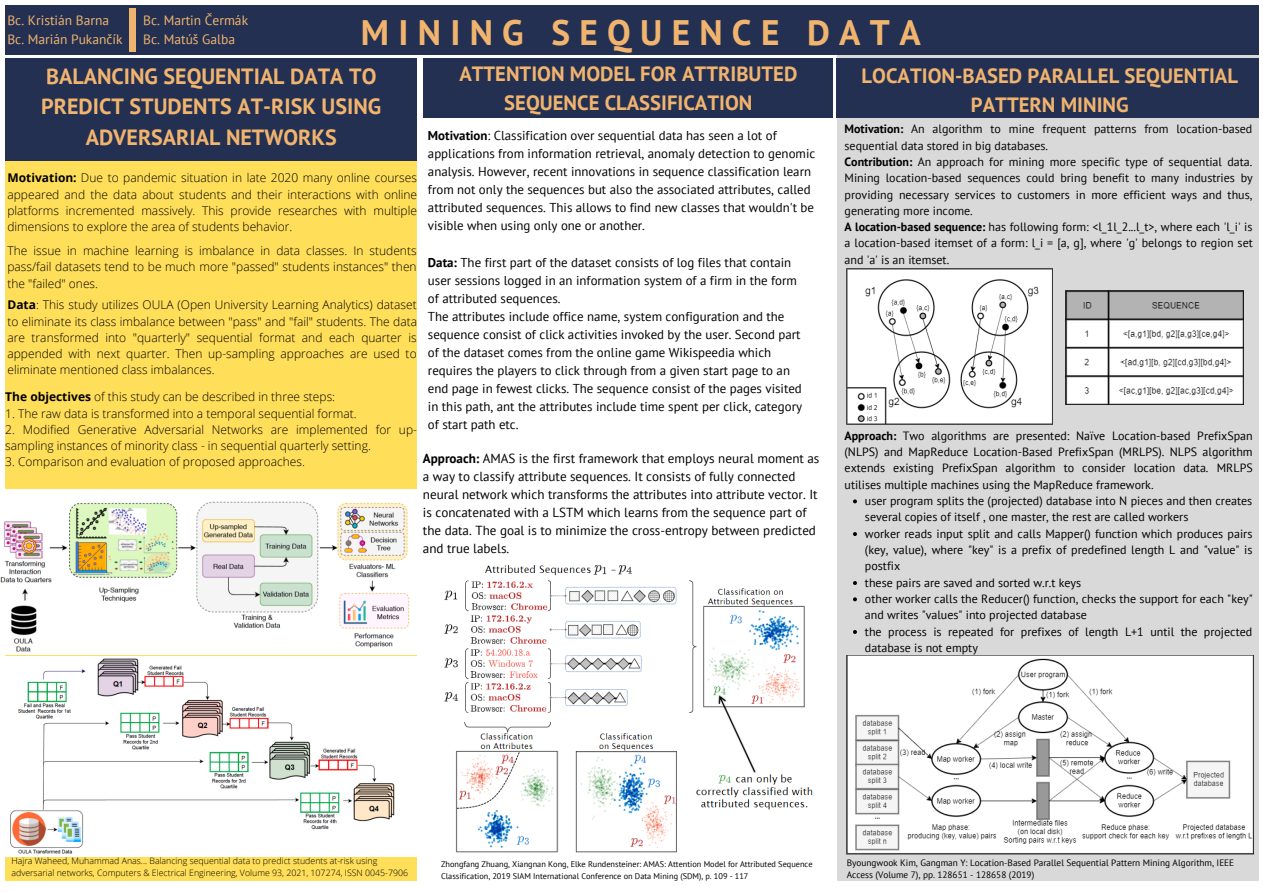
<style>
.page{position:relative;width:1263px;height:893px;background:#fff}
.page>*{position:absolute;margin:0;border:0;box-sizing:border-box;transform-origin:0 0}
.t1{font:700 35.33px "PT Sans";letter-spacing:.265em;color:#f1b46f}
.t2{font:700 22.05px/30.4px "PT Sans";color:#f1b46f;text-align:center}
.t3{font:700 20.62px/28.9px "PT Sans";color:#f1b46f;text-align:center}
.t4{font:300 15px "Open Sans";color:#000}
.t5{font:13.5px "PT Sans";color:#f1b46f}
.t6{font:13.12px/18px "PT Sans";color:#000}
.t7{font:12.9px/18px "PT Sans";color:#000}
.t8{font:300 12px/16.4px "Open Sans";color:#000;text-align:justify}
.t9{font:12px/16.4px "PT Sans";color:#000}
.t10{font:12px/16.4px "PT Sans";color:#030303;text-align:justify}
.t11{font:9.3px/13px "PT Sans";color:#000}
.t12{font:300 8.77px/11.9px "Open Sans";color:#000}
.t13{font:8.32px/11.6px "PT Sans";color:#000}
.s1{font-weight:700;color:#000}
.s2{font-weight:700}
</style>
<div class="page">
<div style="left:837px;top:54px;width:422px;height:826px;background:#d9d9d9"></div>
<img style="left:847px;top:269px;width:205px;height:155px">
<img style="left:1066px;top:290px;width:177px;height:114px">
<div style="left:836px;top:58px;width:423px;height:60px;background:#233052"></div>
<div style="left:5px;top:5px;width:1254px;height:50px;background:#233052"></div>
<div style="left:423px;top:58px;width:409px;height:60px;background:#233052"></div>
<div style="left:5px;top:161px;width:412px;height:719px;background:#ffde59"></div>
<img style="left:0;top:489px;width:417px;height:165px">
<img style="left:5px;top:656px;width:412px;height:200px">
<div style="left:5px;top:58px;width:412px;height:103px;background:#233052"></div>
<img style="left:444px;top:565px;width:369px;height:288px">
<img style="left:847px;top:655px;width:406px;height:200px">
<div style="left:130px;top:8px;width:6px;height:44px;background:#f1b46f"></div>
<svg style="left:853px;top:499px;width:4px;height:4px"></svg>
<svg style="left:853px;top:532px;width:4px;height:4px"></svg>
<svg style="left:853px;top:581px;width:4px;height:4px"></svg>
<svg style="left:853px;top:597px;width:4px;height:4px"></svg>
<svg style="left:853px;top:630px;width:4px;height:4px"></svg>
<p class="t5" style="left:143px;top:12px;width:106px">Bc. Martin Čermák</p>
<p class="t5" style="left:143px;top:30px;width:93px">Bc. Matúš Galba</p>
<p class="t2" style="left:41px;top:61px;width:341px">BALANCING SEQUENTIAL DATA TO<br>PREDICT STUDENTS AT-RISK USING<br>ADVERSARIAL NETWORKS</p>
<p class="t5" style="left:7px;top:12px;width:103px">Bc. Kristián Barna</p>
<p class="t5" style="left:7px;top:30px;width:117px">Bc. Marián Pukančík</p>
<p class="t1" style="left:361px;top:9px;width:561px">MINING SEQUENCE DATA</p>
<p class="t3" style="left:459px;top:59px;width:340px">ATTENTION MODEL FOR ATTRIBUTED<br>SEQUENCE CLASSIFICATION</p>
<p class="t3" style="left:861px;top:61px;width:378px">LOCATION-BASED PARALLEL SEQUENTIAL<br>PATTERN MINING</p>
<p class="t10" style="left:844px;top:121px;width:409px"><span class="s1">Motivation:</span> An algorithm to mine frequent patterns from location-based sequential data stored in big databases.</p>
<p class="t10" style="left:844px;top:153px;width:410px"><span class="s1">Contribution:</span> An approach for mining more specific type of sequential data.<br>Mining location-based sequences could bring benefit to many industries by providing necessary services to customers in more efficient ways and thus, generating more income.</p>
<p class="t10" style="left:844px;top:218px;width:410px"><span class="s1">A location-based sequence:</span> has following form: &lt;l_1l_2...l_t&gt;, where each 'l_i' is a location-based itemset of a form: l_i = [a, g], where 'g' belongs to region set and 'a' is an itemset.</p>
<p class="t7" style="left:428px;top:126px;width:389px"><span class="s2">Motivation</span>: Classification over sequential data has seen a lot of applications from information retrieval, anomaly detection to genomic analysis. However, recent innovations in sequence classification learn from not only the sequences but also the associated attributes, called attributed sequences. This allows to find new classes that wouldn't be visible when using only one or another.</p>
<p class="t8" style="left:7px;top:169px;width:411px"><span class="s2">Motivation:</span> Due to pandemic situation in late 2020 many online courses appeared and the data about students and their interactions with online platforms incremented massively. This provide researches with multiple dimensions to explore the area of students behavior.</p>
<p class="t8" style="left:7px;top:242px;width:411px">The issue in machine learning is imbalance in data classes. In students pass/fail datasets tend to be much more "passed" students instances" then the "failed" ones.</p>
<p class="t7" style="left:428px;top:253px;width:370px"><span class="s2">Data:</span> The first part of the dataset consists of log files that contain user sessions logged in an information system of a firm in the form of attributed sequences.</p>
<p class="t7" style="left:428px;top:307px;width:376px">The attributes include office name, system configuration and the sequence consist of click activities invoked by the user. Second part of the dataset comes from the online game Wikispeedia which requires the players to click through from a given start page to an end page in fewest clicks. The sequence consist of the pages visited in this path, ant the attributes include time spent per click, category of start path etc.</p>
<p class="t8" style="left:7px;top:296px;width:411px"><span class="s2">Data</span>: This study utilizes OULA (Open University Learning Analytics) dataset to eliminate its class imbalance between "pass" and "fail" students. The data are transformed into "quarterly" sequential format and each quarter is appended with next quarter. Then up-sampling approaches are used to eliminate mentioned class imbalances.</p>
<p class="t4" style="left:7px;top:377px;width:5px">.</p>
<p class="t8" style="left:5px;top:388px;width:331px"><span class="s2">The objectives</span> of this study can be described in three steps:</p>
<p class="t8" style="left:5px;top:405px;width:353px">1. The raw data is transformed into a temporal sequential format.</p>
<p class="t8" style="left:5px;top:421px;width:413px">2. Modified Generative Adversarial Networks are implemented for up&shy;sampling instances of minority class - in sequential quarterly setting.</p>
<p class="t8" style="left:5px;top:453px;width:301px">3. Comparison and evaluation of proposed approaches.</p>
<p class="t9" style="left:844px;top:427px;width:410px;text-align:justify"><span class="s2">Approach:</span> Two algorithms are presented: Naïve Location-based PrefixSpan (NLPS) and MapReduce Location-Based PrefixSpan (MRLPS). NLPS algorithm extends existing PrefixSpan algorithm to consider location data. MRLPS utilises multiple machines using the MapReduce framework.</p>
<p class="t6" style="left:423px;top:449px;width:398px"><span class="s2">Approach:</span> AMAS is the first framework that employs neural moment as a way to classify attribute sequences. It consists of fully connected neural network which transforms the attributes into attribute vector. It is concatenated with a LSTM which learns from the sequence part of the data. The goal is to minimize the cross-entropy between predicted and true labels.</p>
<p class="t9" style="left:865px;top:492px;width:389px">user program splits the (projected) database into N pieces and then creates several copies of itself , one master, the rest are called workers</p>
<p class="t9" style="left:865px;top:525px;width:389px;text-align:justify">worker reads input split and calls Mapper() function which produces pairs (key, value), where "key" is a prefix of predefined length L and "value" is postfix</p>
<p class="t9" style="left:865px;top:574px;width:218px">these pairs are saved and sorted w.r.t keys</p>
<p class="t9" style="left:865px;top:590px;width:389px">other worker calls the Reducer() function, checks the support for each "key" and writes "values" into projected database</p>
<p class="t9" style="left:865px;top:623px;width:389px">the process is repeated for prefixes of length L+1 until the projected database is not empty</p>
<p class="t12" style="left:11px;top:855px;width:398px">Hajra Waheed, Muhammad Anas... Balancing sequential data to predict students at-risk using adversarial networks, Computers &amp; Electrical Engineering, Volume 93, 2021, 107274, ISSN 0045-7906</p>
<p class="t13" style="left:441px;top:858px;width:373px">Zhongfang Zhuang, Xiangnan Kong, Elke Rundensteiner: AMAS: Attention Model for Attributed Sequence<br>Classification, 2019 SIAM International Conference on Data Mining (SDM), p. 109 - 117</p>
<p class="t11" style="left:847px;top:855px;width:389px">Byoungwook Kim, Gangman Y: Location-Based Parallel Sequential Pattern Mining Algorithm, IEEE<br>Access (Volume 7), pp. 128651 - 128658 (2019)</p>
</div>
